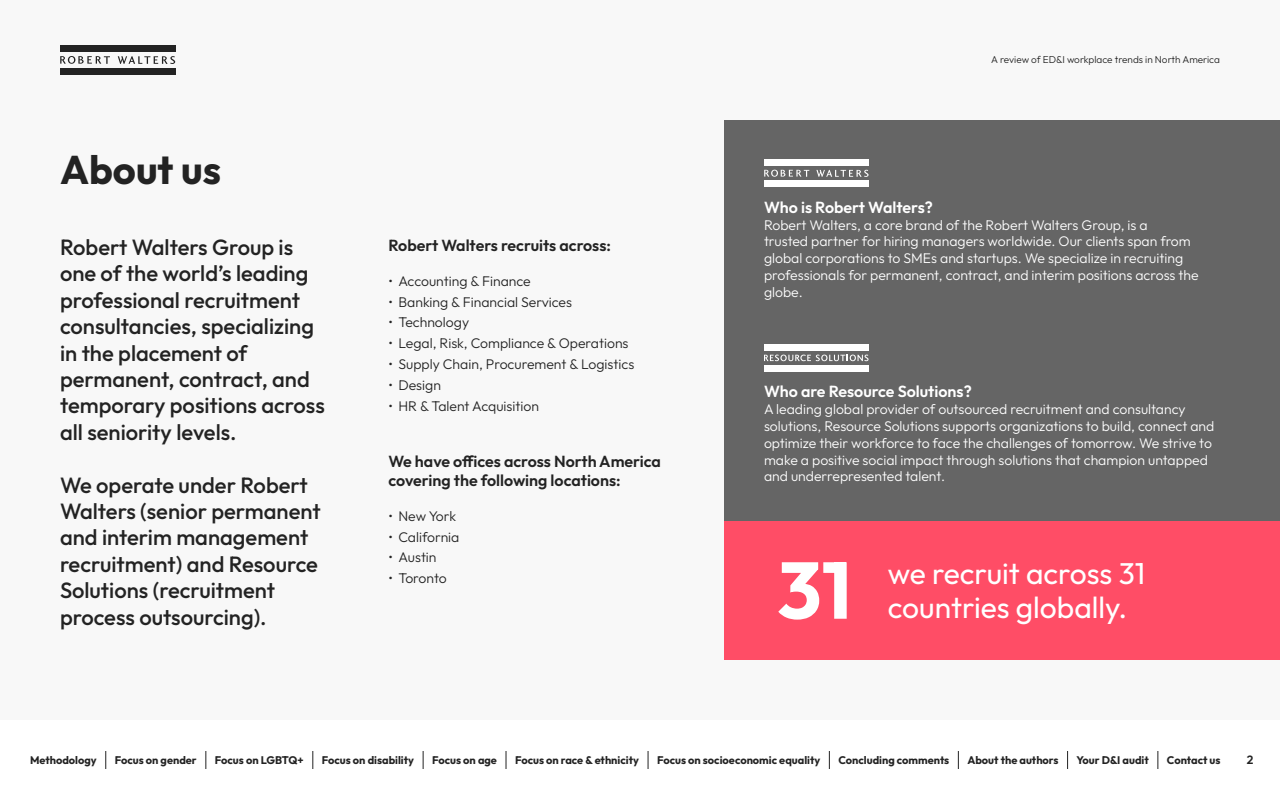
<style>
.page{position:relative;width:1280px;height:800px;background:#fff}
.page>*{position:absolute;margin:0;border:0;box-sizing:border-box;transform-origin:0 0}
.Heading_1{font:700 80px "Outfit";color:#fff}
.Heading_1-2{font:700 40px "Outfit";color:#232323}
.Heading_2{font:30px/34px "Outfit";color:#fff}
.Heading_3{font:500 22px/26.4px "Outfit";color:#232323}
.Paragraph_Style_2{font:600 16px/19.2px "Outfit";color:#232323}
.Paragraph_Style_2-2{font:600 16px "Outfit";color:#fff}
.Paragraph_Style_1{font:300 14px/16.8px "Outfit";color:#fff}
.t1{font:300 14px "Outfit";color:#232323}
.t2{font:600 12px "Outfit";color:#232323}
.t3{font:700 11px "Outfit";color:#232323}
.Heading_3-2{font:300 10px "Outfit";color:#232323}
</style>
<div class="page">
<div style="left:0;top:0;width:1280px;height:720px;background:#f8f8f8"></div>
<svg style="left:105px;top:751px;width:1px;height:18px"></svg>
<svg style="left:205px;top:751px;width:1px;height:18px"></svg>
<svg style="left:312px;top:751px;width:1px;height:18px"></svg>
<svg style="left:423px;top:751px;width:1px;height:18px"></svg>
<svg style="left:506px;top:751px;width:1px;height:18px"></svg>
<svg style="left:648px;top:751px;width:1px;height:18px"></svg>
<svg style="left:958px;top:751px;width:1px;height:18px"></svg>
<svg style="left:829px;top:751px;width:1px;height:18px"></svg>
<svg style="left:1067px;top:751px;width:1px;height:18px"></svg>
<svg style="left:1157px;top:751px;width:1px;height:18px"></svg>
<div style="left:724px;top:120px;width:556px;height:401px;background:#656565"></div>
<div style="left:724px;top:521px;width:556px;height:139px;background:#ff4d66"></div>
<div style="left:764px;top:344px;width:105px;height:6px;background:#fff"></div>
<svg style="left:764px;top:355px;width:105px;height:6px"></svg>
<div style="left:764px;top:365px;width:105px;height:7px;background:#fff"></div>
<div style="left:764px;top:160px;width:105px;height:6px;background:#fff"></div>
<div style="left:764px;top:181px;width:105px;height:6px;background:#fff"></div>
<svg style="left:764px;top:170px;width:45px;height:7px"></svg>
<svg style="left:816px;top:170px;width:53px;height:7px"></svg>
<div style="left:60px;top:45px;width:115px;height:7px;background:#232323"></div>
<div style="left:60px;top:68px;width:115px;height:7px;background:#232323"></div>
<svg style="left:60px;top:56px;width:50px;height:8px"></svg>
<svg style="left:118px;top:56px;width:57px;height:8px"></svg>
<h1 class="Heading_1-2" style="left:60px;top:147px;width:162px">About us</h1>
<p class="Heading_3" style="left:60px;top:234px;width:266px">Robert Walters Group is one of the world’s leading professional recruitment consultancies, specializing in the placement of permanent, contract, and temporary positions across all seniority levels.</p>
<p class="Heading_3" style="left:60px;top:471px;width:262px">We operate under Robert<br>Walters (senior permanent and interim management recruitment) and Resource<br>Solutions (recruitment process outsourcing).</p>
<p class="Paragraph_Style_2" style="left:388px;top:235px;width:224px">Robert Walters recruits across:</p>
<p class="t1" style="left:388px;top:273px;width:144px">• Accounting &amp; Finance</p>
<p class="t1" style="left:388px;top:294px;width:185px">• Banking &amp; Financial Services</p>
<p class="t1" style="left:388px;top:314px;width:82px">• Technology</p>
<p class="t1" style="left:388px;top:335px;width:242px">• Legal, Risk, Compliance &amp; Operations</p>
<p class="t1" style="left:388px;top:356px;width:247px">• Supply Chain, Procurement &amp; Logistics</p>
<p class="t1" style="left:388px;top:377px;width:54px">• Design</p>
<p class="t1" style="left:388px;top:398px;width:152px">• HR &amp; Talent Acquisition</p>
<p class="Paragraph_Style_2" style="left:388px;top:451px;width:274px">We have offices across North America covering the following locations:</p>
<p class="t1" style="left:388px;top:508px;width:69px">• New York</p>
<p class="t1" style="left:388px;top:529px;width:73px">• California</p>
<p class="t1" style="left:388px;top:549px;width:50px">• Austin</p>
<p class="t1" style="left:388px;top:570px;width:60px">• Toronto</p>
<p class="Heading_3-2" style="left:991px;top:54px;width:230px">A review of ED&amp;I workplace trends in North America</p>
<p class="Paragraph_Style_2-2" style="left:764px;top:198px;width:170px">Who is Robert Walters?</p>
<p class="Paragraph_Style_1" style="left:764px;top:216px;width:436px">Robert Walters, a core brand of the Robert Walters Group, is a<br>trusted partner for hiring managers worldwide. Our clients span from global corporations to SMEs and startups. We specialize in recruiting professionals for permanent, contract, and interim positions across the globe.</p>
<p class="Paragraph_Style_2-2" style="left:764px;top:383px;width:209px">Who are Resource Solutions?</p>
<p class="Paragraph_Style_1" style="left:764px;top:401px;width:452px">A leading global provider of outsourced recruitment and consultancy solutions, Resource Solutions supports organizations to build, connect and optimize their workforce to face the challenges of tomorrow. We strive to make a positive social impact through solutions that champion untapped and underrepresented talent.</p>
<h1 class="Heading_1" style="left:777px;top:545px;width:76px">31</h1>
<h2 class="Heading_2" style="left:888px;top:556px;width:259px">we recruit across 31 countries globally.</h2>
<p class="t3" style="left:30px;top:754px;width:68px">Methodology</p>
<p class="t3" style="left:115px;top:754px;width:84px">Focus on gender</p>
<p class="t3" style="left:215px;top:754px;width:90px">Focus on LGBTQ+</p>
<p class="t3" style="left:322px;top:754px;width:94px">Focus on disability</p>
<p class="t3" style="left:432px;top:754px;width:66px">Focus on age</p>
<p class="t3" style="left:515px;top:754px;width:126px">Focus on race &amp; ethnicity</p>
<p class="t3" style="left:657px;top:754px;width:165px">Focus on socioeconomic equality</p>
<p class="t3" style="left:838px;top:754px;width:112px">Concluding comments</p>
<p class="t3" style="left:967px;top:754px;width:93px">About the authors</p>
<p class="t3" style="left:1077px;top:754px;width:74px">Your D&amp;I audit</p>
<p class="t3" style="left:1167px;top:754px;width:55px">Contact us</p>
<p class="t2" style="left:1247px;top:753px;width:8px">2</p>
</div>
